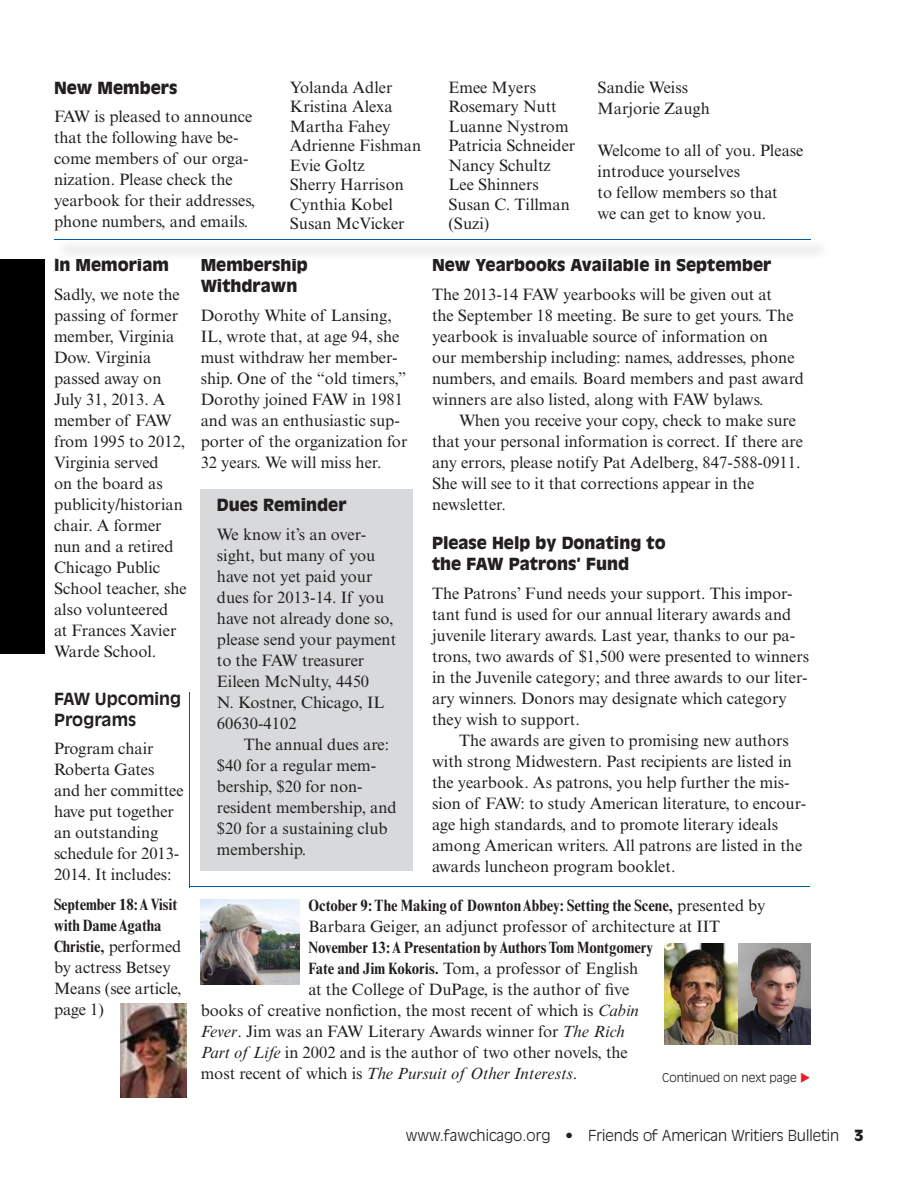
<style>
.page{position:relative;width:918px;height:1188px;background:#fff}
.page>*{position:absolute;margin:0;border:0;box-sizing:border-box;transform-origin:0 0}
.t1{font:16.5px/21px "Times New Roman MT Std";color:#231f20}
.t2{font:900 16.5px/21px "Antique Olive Std";color:#231f20}
.t3{font:700 condensed 16.5px "Times New Roman MT Std";color:#231f20}
.t4{font:italic 16.5px "Times New Roman MT Std";color:#231f20}
.t5{font:700 16.5px/21px "Antique Olive Std";color:#231f20}
.t6{font:300 15px "Antique Olive Std";color:#231f20}
.t7{font:300 12px "Antique Olive Std";color:#231f20}
.s1{font-weight:700;font-stretch:condensed}
.s2{font-style:italic}
.s3{font-style:normal}
.s4{color:#ed1c24}
.s5{font-weight:900}
</style>
<div class="page">
<div style="left:201px;top:490px;width:212px;height:381px;background:#d8d9db"></div>
<img style="left:120px;top:1004px;width:67px;height:93px">
<img style="left:201px;top:899px;width:99px;height:86px">
<img style="left:665px;top:944px;width:145px;height:101px">
<div style="left:0;top:259px;width:45px;height:394px;background:#000"></div>
<hr style="left:54px;top:239px;width:756px;height:1px;background:#005aaa">
<hr style="left:189px;top:692px;width:1px;height:195px;background:#005aaa">
<hr style="left:190px;top:886px;width:620px;height:1px;background:#005aaa">
<p class="t2" style="left:54px;top:78px;width:125px">New Members</p>
<p class="t1" style="left:54px;top:108px;width:203px">FAW is pleased to announce that the following have be&shy;come members of our orga&shy;nization. Please check the yearbook for their addresses, phone numbers, and emails.</p>
<p class="t1" style="left:290px;top:79px;width:133px;line-height:19.5px">Yolanda Adler<br>Kristina Alexa<br>Martha Fahey<br>Adrienne Fishman<br>Evie Goltz<br>Sherry Harrison<br>Cynthia Kobel<br>Susan McVicker</p>
<p class="t1" style="left:449px;top:79px;width:128px;line-height:19.5px">Emee Myers<br>Rosemary Nutt<br>Luanne Nystrom<br>Patricia Schneider<br>Nancy Schultz<br>Lee Shinners<br>Susan C. Tillman (Suzi)</p>
<p class="t1" style="left:598px;top:78px;width:114px">Sandie Weiss<br>Marjorie Zaugh</p>
<p class="t1" style="left:598px;top:141px;width:207px">Welcome to all of you. Please introduce yourselves<br>to fellow members so that<br>we can get to know you.</p>
<p class="t2" style="left:432px;top:256px;width:341px">New Yearbooks Available in September</p>
<p class="t1" style="left:432px;top:286px;width:373px">The 2013-14 FAW yearbooks will be given out at<br>the September 18 meeting. Be sure to get yours. The yearbook is invaluable source of information on<br>our membership including: names, addresses, phone numbers, and emails. Board members and past award winners are also listed, along with FAW bylaws.</p>
<p class="t1" style="left:432px;top:412px;width:373px;text-indent:27px">When you receive your copy, check to make sure that your personal information is correct. If there are any errors, please notify Pat Adelberg, 847-588-0911.<br>She will see to it that corrections appear in the</p>
<p class="t2" style="left:201px;top:256px;width:109px">Membership<br>Withdrawn</p>
<p class="t1" style="left:201px;top:307px;width:208px">Dorothy White of Lansing,<br>IL, wrote that, at age 94, she must withdraw her member&shy;ship. One of the “old timers,”<br>Dorothy joined FAW in 1981 and was an enthusiastic sup&shy;porter of the organization for<br>32 years. We will miss her.</p>
<p class="t2" style="left:54px;top:256px;width:117px">In Memoriam</p>
<p class="t1" style="left:54px;top:286px;width:134px">Sadly, we note the passing of former member, Virginia<br>Dow. Virginia passed away on<br>July 31, 2013. A member of FAW from 1995 to 2012,<br>Virginia served<br>on the board as publicity/historian chair. A former nun and a retired<br>Chicago Public<br>School teacher, she also volunteered<br>at Frances Xavier<br>Warde School.</p>
<p class="t2" style="left:217px;top:496px;width:131px">Dues Reminder</p>
<p class="t1" style="left:432px;top:495px;width:75px">newsletter.</p>
<p class="t1" style="left:217px;top:525px;width:181px">We know it’s an over&shy;sight, but many of you have not yet paid your dues for 2013-14. If you have not already done so, please send your payment to the FAW treasurer<br>Eileen McNulty, 4450<br>N. Kostner, Chicago, IL<br>60630-4102</p>
<p class="t1" style="left:217px;top:735px;width:181px;text-indent:27px">The annual dues are: $40 for a regular mem&shy;bership, $20 for non&shy;resident membership, and $20 for a sustaining club membership.</p>
<p class="t2" style="left:432px;top:533px;width:235px">Please Help by Donating to the FAW Patrons’ Fund</p>
<p class="t1" style="left:432px;top:584px;width:379px">The Patrons’ Fund needs your support. This impor&shy;tant fund is used for our annual literary awards and juvenile literary awards. Last year, thanks to our pa&shy;trons, two awards of $1,500 were presented to winners in the Juvenile category; and three awards to our liter&shy;ary winners. Donors may designate which category they wish to support.</p>
<p class="t1" style="left:432px;top:731px;width:376px;text-indent:27px">The awards are given to promising new authors with strong Midwestern. Past recipients are listed in the yearbook. As patrons, you help further the mis&shy;sion of FAW: to study American literature, to encour&shy;age high standards, and to promote literary ideals among American writers. All patrons are listed in the awards luncheon program booklet.</p>
<p class="t5" style="left:54px;top:689px;width:129px">FAW Upcoming<br>Programs</p>
<p class="t1" style="left:54px;top:740px;width:131px">Program chair<br>Roberta Gates and her committee have put together an outstanding schedule for 2013-<br>2014. It includes:</p>
<p class="t1" style="left:54px;top:896px;width:129px"><span class="s1">September 18: A Visit with Dame Agatha<br>Christie,</span> performed by actress Betsey<br>Means (see article, page 1)</p>
<p class="t1" style="left:309px;top:897px;width:458px"><span class="s1">October 9: The Making of Downton Abbey: Setting the Scene,</span> presented by<br>Barbara Geiger, an adjunct professor of architecture at IIT</p>
<p class="t3" style="left:309px;top:941px;width:346px">November 13: A Presentation by Authors Tom Montgomery</p>
<p class="t1" style="left:309px;top:960px;width:331px"><span class="s1">Fate and Jim Kokoris.</span> Tom, a professor of English</p>
<p class="t1" style="left:309px;top:981px;width:322px">at the College of DuPage, is the author of five</p>
<p class="t1" style="left:201px;top:1002px;width:440px">books of creative nonfiction, the most recent of which is <span class="s2">Cabin</span></p>
<p class="t1" style="left:201px;top:1023px;width:425px"><span class="s2">Fever</span>. Jim was an FAW Literary Awards winner for <span class="s2">The Rich</span></p>
<p class="t1" style="left:201px;top:1044px;width:429px"><span class="s2">Part of Life</span> in 2002 and is the author of two other novels, the</p>
<p class="t4" style="left:201px;top:1067px;width:378px"><span class="s3">most recent of which is</span> The Pursuit of Other Interests<span class="s3">.</span></p>
<p class="t7" style="left:662px;top:1072px;width:150px">Continued on next page <span class="s4">◆</span></p>
<p class="t6" style="left:406px;top:1129px;width:459px">www.fawchicago.org • Friends of American Writiers Bulletin <span class="s5">3</span></p>
</div>
